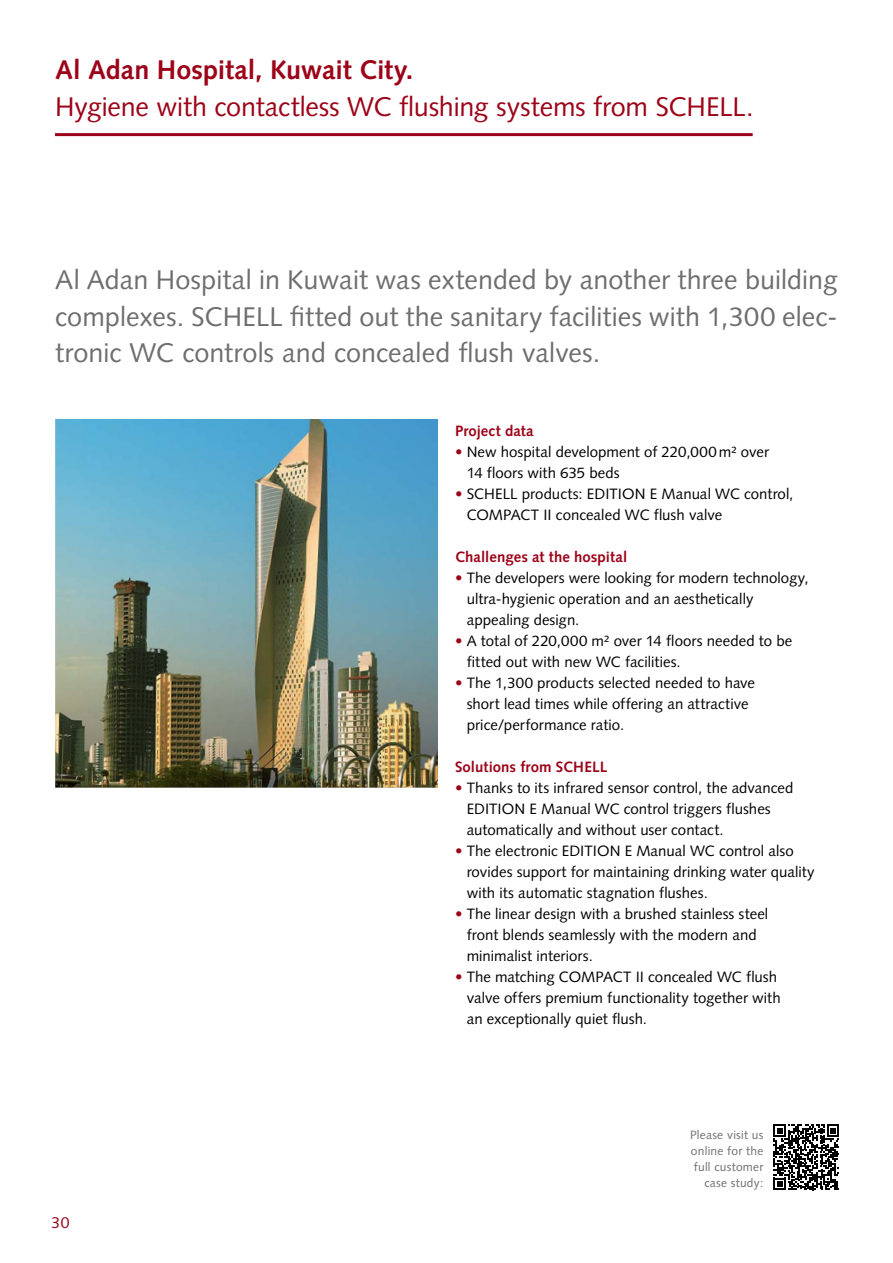
<style>
.page{position:relative;width:893px;height:1263px;background:#fff}
.page>*{position:absolute;margin:0;border:0;box-sizing:border-box;transform-origin:0 0}
.t1{font:27px/36.8px "Syntax LT Std";color:#6e6e6e;text-align:justify}
.t2{font:27px "Syntax LT Std";letter-spacing:-.01em;color:#9d0318}
.t3{font:700 27px "Syntax LT Std";letter-spacing:-.005em;color:#9d0318}
.t4{font:15.75px "Syntax LT Pro";color:#9d0318}
.t5{font:15px/21px "Syntax LT Std";color:#000}
.t6{font:700 15px "Syntax LT Std";letter-spacing:.005em;color:#9d0318}
.t7{font:12px/15.8px "Syntax LT Std";letter-spacing:.02em;color:#6e6e6e;text-align:right}
.s1{color:#9d0318}
</style>
<div class="page">
<hr style="left:55px;top:133px;width:698px;height:3px;background:#9d0318">
<svg style="left:773px;top:1124px;width:66px;height:66px"></svg>
<img style="left:55px;top:419px;width:383px;height:369px">
<h1 class="t3" style="left:55px;top:54px;width:360px">Al Adan Hospital, Kuwait City.</h1>
<h1 class="t2" style="left:55px;top:90px;width:700px">Hygiene with contactless WC flushing systems from SCHELL.</h1>
<h1 class="t1" style="left:55px;top:261px;width:784px">Al Adan Hospital in Kuwait was extended by another three building complexes. SCHELL fitted out the sanitary facilities with 1,300 elec&shy;tronic WC controls and concealed flush valves.</h1>
<p class="t6" style="left:455px;top:422px;width:80px">Project data</p>
<p class="t5" style="left:467px;top:441px;width:304px;text-indent:-12px"><span class="s1">•</span> New hospital development of 220,000m² over<br>14 floors with 635 beds</p>
<p class="t5" style="left:467px;top:483px;width:328px;text-indent:-12px"><span class="s1">•</span> SCHELL products: EDITION E Manual WC control,<br>COMPACT II concealed WC flush valve</p>
<p class="t6" style="left:455px;top:548px;width:174px">Challenges at the hospital</p>
<p class="t5" style="left:467px;top:567px;width:343px;text-indent:-12px"><span class="s1">•</span> The developers were looking for modern technology, ultra-hygienic operation and an aesthetically appealing design.</p>
<p class="t5" style="left:467px;top:630px;width:327px;text-indent:-12px"><span class="s1">•</span> A total of 220,000 m² over 14 floors needed to be fitted out with new WC facilities.</p>
<p class="t5" style="left:467px;top:672px;width:290px;text-indent:-12px"><span class="s1">•</span> The 1,300 products selected needed to have short lead times while offering an attractive price/performance ratio.</p>
<p class="t6" style="left:455px;top:758px;width:154px">Solutions from SCHELL</p>
<p class="t5" style="left:467px;top:777px;width:328px;text-indent:-12px"><span class="s1">•</span> Thanks to its infrared sensor control, the advanced<br>EDITION E Manual WC control triggers flushes automatically and without user contact.</p>
<p class="t5" style="left:467px;top:840px;width:350px;text-indent:-12px"><span class="s1">•</span> The electronic EDITION E Manual WC control also rovides support for maintaining drinking water quality with its automatic stagnation flushes.</p>
<p class="t5" style="left:467px;top:903px;width:303px;text-indent:-12px"><span class="s1">•</span> The linear design with a brushed stainless steel front blends seamlessly with the modern and minimalist interiors.</p>
<p class="t5" style="left:467px;top:966px;width:316px;text-indent:-12px"><span class="s1">•</span> The matching COMPACT II concealed WC flush valve offers premium functionality together with an exceptionally quiet flush.</p>
<p class="t4" style="left:52px;top:1213px;width:19px">30</p>
<p class="t7" style="left:690px;top:1127px;width:75px">Please visit us online for the full customer case study:</p>
</div>
